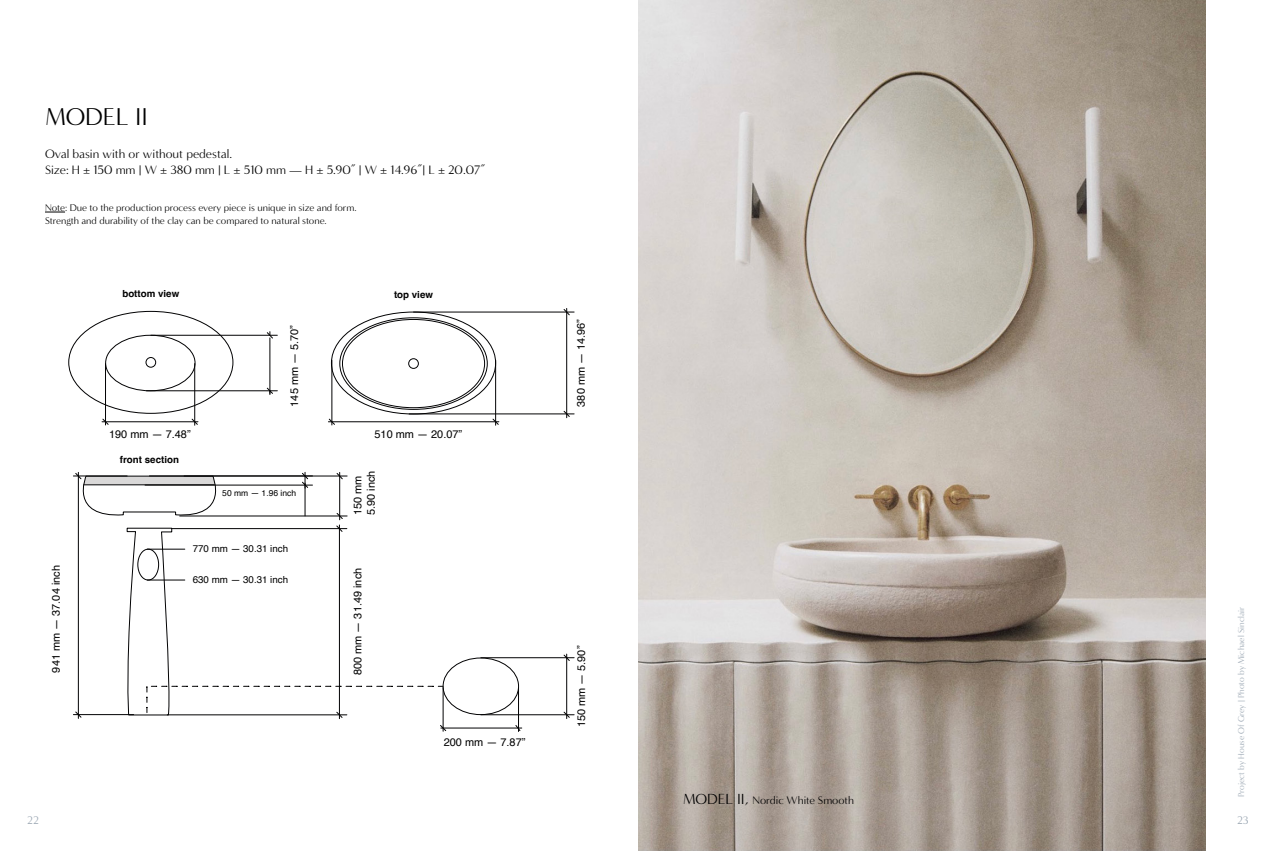
<style>
.page{position:relative;width:1276px;height:851px;background:#fff}
.page>*{position:absolute;margin:0;border:0;box-sizing:border-box;transform-origin:0 0}
.t1{font:25px "Minerva Modern";color:#000}
.t2{font:12.5px/16.2px "Minerva Modern";color:#000}
.t3{font:11.25px "Minerva Modern";color:#000}
.t4{font:11.25px "Minerva Modern";color:#9ba7b3}
.t5{font:11px/13.1px "Helvetica";color:#000}
.t6{font:10px/13.8px "Minerva Modern";color:#000}
.t7{font:9.75px "Helvetica";color:#000}
.t8{font:700 9.75px "Helvetica";color:#000}
.t9{font:8.75px "Minerva Modern";color:#9ba7b3}
.t10{font:8.5px "Helvetica";color:#000}
.s1{font-size:15px}
</style>
<div class="page">
<img style="left:638px;top:0;width:567px;height:850px">
<svg style="left:45px;top:212px;width:20px;height:1px"></svg>
<div style="left:145px;top:357px;width:11px;height:10px;border:1px solid #020203;border-radius:50%"></div>
<hr style="left:151px;top:335px;width:126px;height:1px;background:#020203">
<hr style="left:146px;top:390px;width:131px;height:1px;background:#020203">
<hr style="left:270px;top:338px;width:1px;height:55px;background:#020203">
<svg style="left:266px;top:331px;width:7px;height:8px"></svg>
<svg style="left:266px;top:387px;width:7px;height:7px"></svg>
<div style="left:408px;top:358px;width:11px;height:11px;border:1px solid #020203;border-radius:50%"></div>
<hr style="left:413px;top:312px;width:161px;height:1px;background:#020203">
<hr style="left:409px;top:413px;width:165px;height:1px;background:#020203">
<hr style="left:566px;top:312px;width:1px;height:102px;background:#020203">
<svg style="left:563px;top:308px;width:7px;height:8px"></svg>
<svg style="left:563px;top:410px;width:7px;height:7px"></svg>
<hr style="left:184px;top:475px;width:163px;height:1px;background:#020203">
<hr style="left:180px;top:515px;width:167px;height:1px;background:#020203">
<hr style="left:339px;top:476px;width:1px;height:40px;background:#020203">
<svg style="left:336px;top:472px;width:7px;height:7px"></svg>
<svg style="left:336px;top:512px;width:7px;height:7px"></svg>
<hr style="left:145px;top:485px;width:167px;height:1px;background:#020203">
<hr style="left:305px;top:476px;width:1px;height:40px;background:#020203">
<svg style="left:301px;top:472px;width:8px;height:16px"></svg>
<hr style="left:73px;top:714px;width:61px;height:1px;background:#020203">
<hr style="left:78px;top:476px;width:1px;height:238px;background:#020203">
<svg style="left:75px;top:710px;width:7px;height:8px"></svg>
<div style="left:105px;top:335px;width:90px;height:56px;border:1px solid #020203;border-radius:50%"></div>
<hr style="left:102px;top:421px;width:96px;height:1px;background:#020203">
<hr style="left:105px;top:363px;width:1px;height:62px;background:#020203">
<hr style="left:194px;top:363px;width:1px;height:62px;background:#020203">
<svg style="left:102px;top:418px;width:7px;height:7px"></svg>
<svg style="left:191px;top:418px;width:7px;height:7px"></svg>
<hr style="left:328px;top:421px;width:171px;height:1px;background:#020203">
<hr style="left:332px;top:360px;width:1px;height:65px;background:#020203">
<hr style="left:495px;top:360px;width:1px;height:65px;background:#020203">
<svg style="left:328px;top:418px;width:7px;height:7px"></svg>
<svg style="left:492px;top:418px;width:7px;height:7px"></svg>
<svg style="left:73px;top:472px;width:158px;height:46px"></svg>
<hr style="left:84px;top:484px;width:130px;height:1px;background:#020203">
<div style="left:443px;top:657px;width:76px;height:57px;border:1px solid #020203;border-radius:50%"></div>
<svg style="left:125px;top:525px;width:318px;height:193px"></svg>
<hr style="left:481px;top:657px;width:93px;height:1px;background:#020203">
<hr style="left:481px;top:714px;width:93px;height:1px;background:#020203">
<hr style="left:566px;top:657px;width:1px;height:57px;background:#020203">
<svg style="left:563px;top:654px;width:7px;height:7px"></svg>
<svg style="left:563px;top:711px;width:7px;height:7px"></svg>
<hr style="left:441px;top:727px;width:81px;height:1px;background:#020203">
<hr style="left:443px;top:687px;width:1px;height:44px;background:#020203">
<hr style="left:518px;top:687px;width:1px;height:44px;background:#020203">
<svg style="left:440px;top:724px;width:7px;height:7px"></svg>
<svg style="left:515px;top:725px;width:6px;height:6px"></svg>
<hr style="left:147px;top:549px;width:38px;height:1px;background:#020203">
<hr style="left:147px;top:579px;width:38px;height:1px;background:#020203">
<h1 class="t1" style="left:45px;top:102px;width:104px">MODEL II</h1>
<p class="t2" style="left:45px;top:145px;width:442px">Oval basin with or without pedestal.<br>Size: H ± 150 mm | W ± 380 mm | L ± 510 mm — H ± 5.90” | W ± 14.96”| L ± 20.07”</p>
<p class="t6" style="left:45px;top:200px;width:313px">Note: Due to the production process every piece is unique in size and form.<br>Strength and durability of the clay can be compared to natural stone.</p>
<p class="t8" style="left:122px;top:288px;width:58px">bottom view</p>
<p class="t5" style="left:288px;top:406px;width:83px;rotate:-90deg">145 mm — 5.70”</p>
<p class="t8" style="left:394px;top:289px;width:40px">top view</p>
<p class="t5" style="left:109px;top:428px;width:83px">190 mm — 7.48”</p>
<p class="t5" style="left:374px;top:428px;width:89px">510 mm — 20.07”</p>
<p class="t5" style="left:50px;top:672px;width:109px;rotate:-90deg">941 mm — 37.04 inch</p>
<p class="t8" style="left:120px;top:454px;width:60px">front section</p>
<p class="t10" style="left:222px;top:486px;width:75px">50 mm — 1.96 inch</p>
<p class="t7" style="left:193px;top:541px;width:97px">770 mm — 30.31 inch</p>
<p class="t7" style="left:193px;top:571px;width:97px">630 mm — 30.31 inch</p>
<p class="t5" style="left:351px;top:515px;width:46px;rotate:-90deg">150 mm<br>5.90 inch</p>
<p class="t5" style="left:351px;top:675px;width:109px;rotate:-90deg">800 mm — 31.49 inch</p>
<p class="t5" style="left:444px;top:735px;width:83px">200 mm — 7.87”</p>
<p class="t5" style="left:575px;top:406px;width:89px;rotate:-90deg">380 mm — 14.96”</p>
<p class="t5" style="left:575px;top:727px;width:83px;rotate:-90deg">150 mm — 5.90”</p>
<p class="t3" style="left:683px;top:793px;width:172px"><span class="s1">MODEL II,</span> Nordic White Smooth</p>
<p class="t9" style="left:1236px;top:797px;width:191px;rotate:-90deg">Project by House Of Grey | Photo by Michael Sinclair</p>
<p class="t4" style="left:27px;top:813px;width:13px">22</p>
<p class="t4" style="left:1237px;top:813px;width:13px">23</p>
</div>
